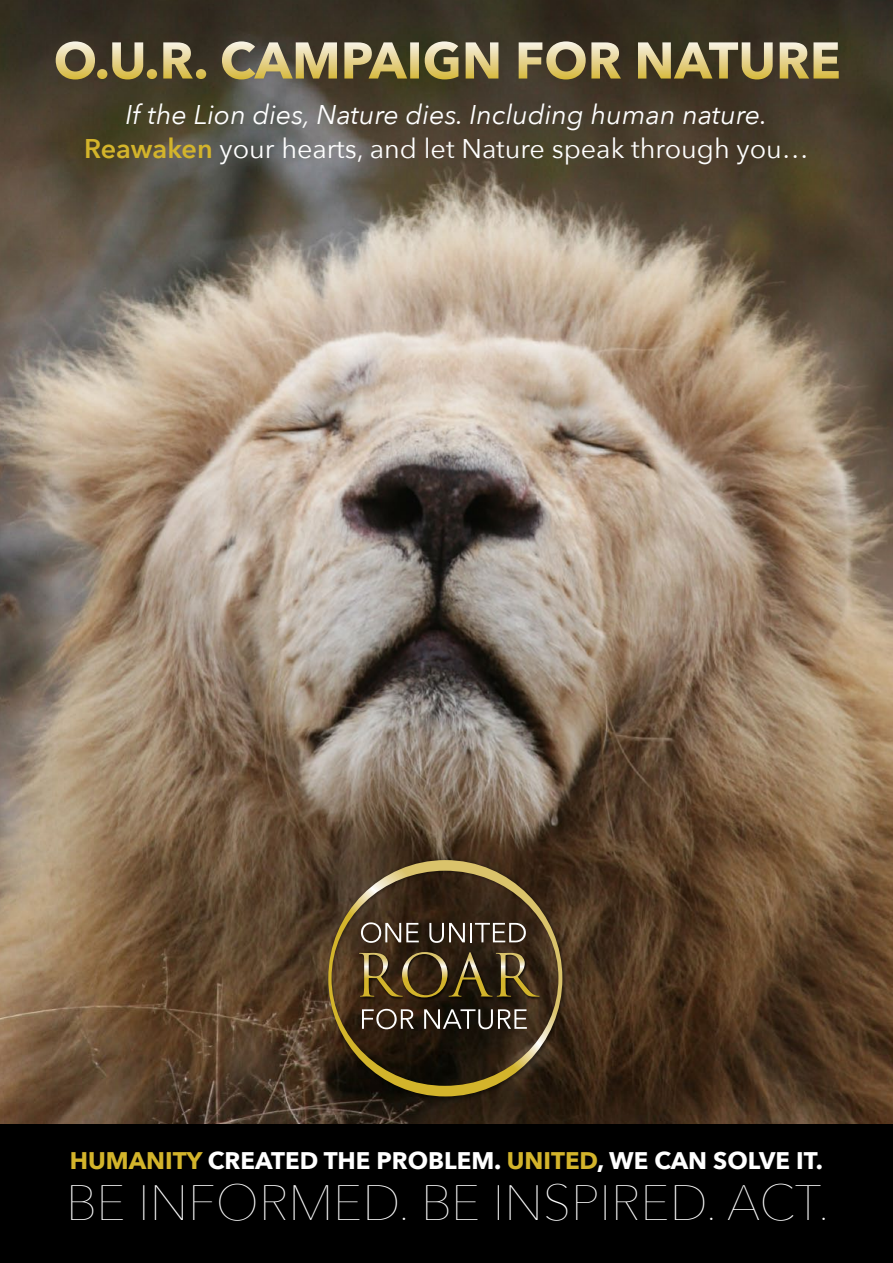
<style>
.page{position:relative;width:893px;height:1263px;background:#fff}
.page>*{position:absolute;margin:0;border:0;box-sizing:border-box;transform-origin:0 0}
.t1{font:700 51px "Avenir Next";color:#fff}
.t2{font:200 49.5px "Avenir Next";color:#fff}
.t3{font:italic 27px/34.5px "Avenir Next";color:#fff;text-align:center}
.t4{font:700 24px "Avenir Next";color:#fff}
.s1{font-weight:600;font-style:normal;color:#d3b42b}
.s2{font-style:normal}
.s3{color:#d3b42b}
</style>
<div class="page">
<img style="left:0;top:0;width:893px;height:1125px">
<div style="left:0;top:1125px;width:893px;height:138px;background:#000"></div>
<img style="left:324px;top:856px;width:245px;height:247px">
<svg style="left:328px;top:860px;width:234px;height:236px;background:#4b3c24"></svg>
<img style="left:357px;top:950px;width:187px;height:51px">
<svg style="left:359px;top:952px;width:181px;height:45px;background:#554423"></svg>
<h1 class="t1" style="left:54px;top:28px;width:789px">O.U.R. CAMPAIGN FOR NATURE</h1>
<p class="t3" style="left:84px;top:98px;width:726px">If the Lion dies, Nature dies. Including human nature.<br><span class="s1">Reawaken</span> <span class="s2">your hearts, and let Nature speak through you…</span></p>
<p class="t4" style="left:70px;top:1145px;width:755px"><span class="s3">HUMANITY</span> CREATED THE PROBLEM. <span class="s3">UNITED</span>, WE CAN SOLVE IT.</p>
<h2 class="t2" style="left:66px;top:1171px;width:765px">BE INFORMED. BE INSPIRED. ACT.</h2>
</div>
